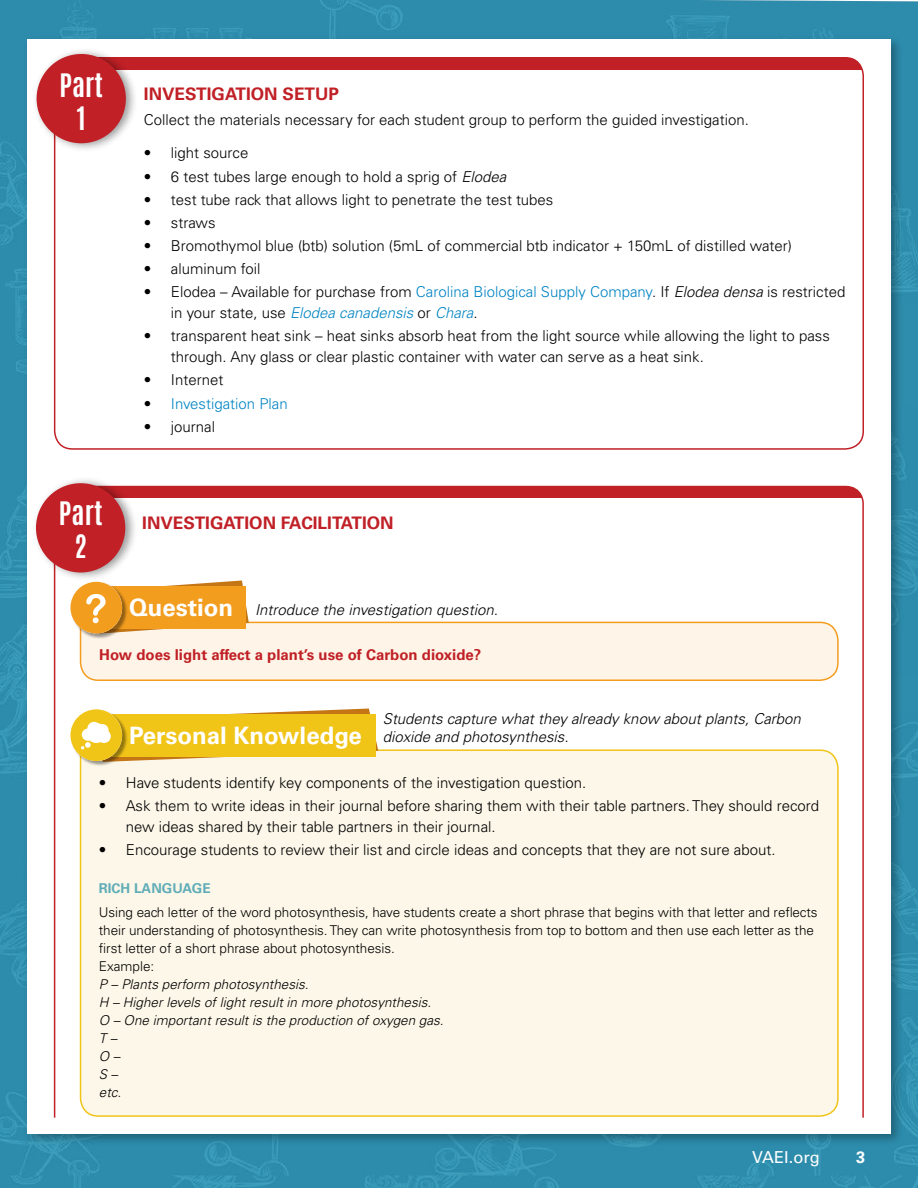
<style>
.page{position:relative;width:918px;height:1188px;background:#fff}
.page>*{position:absolute;margin:0;border:0;box-sizing:border-box;transform-origin:0 0}
.t1{font:700 27px/32.4px "Antonio";letter-spacing:.01em;color:#fff;text-align:center}
.t2{font:700 24px "Univers LT Std";color:#fff}
.t3{font:700 17.25px "Univers LT Std";color:#c02026}
.t4{font:16.5px "Univers LT Std";color:#fff}
.t5{font:700 16.5px "Univers LT Std";color:#fff}
.t6{font:300 15px/21px "Univers LT Std";color:#000}
.t7{font:italic 300 15px/18px "Univers LT Std";color:#000}
.t8{font:700 15px "Univers LT Std";color:#c02026}
.t9{font:300 15px "Univers LT Std";color:#0084c2}
.t10{font:300 13.5px/18px "Univers LT Std";letter-spacing:-.005em;color:#000}
.t11{font:italic 300 13.5px/18px "Univers LT Std";color:#000}
.t12{font:700 13.5px "Univers LT Std";color:#60adb8}
.s1{font-style:italic}
.s2{color:#0084c2}
.s3{font-style:italic;color:#0084c2}
.s4{color:#000}
.s5{font-weight:700;font-style:normal;font-size:24px;color:#fff}
</style>
<div class="page">
<img style="left:0;top:0;width:918px;height:1188px">
<svg style="left:53px;top:485px;width:812px;height:634px"></svg>
<div style="left:31px;top:476px;width:107px;height:106px;background:#000;opacity:.4"></div>
<div style="left:36px;top:483px;width:89px;height:89px;background:#c02026;border-radius:50%"></div>
<svg style="left:79px;top:621px;width:760px;height:61px;background:#fdf0de"></svg>
<div style="left:71px;top:583px;width:56px;height:56px;background:#000;opacity:.4"></div>
<svg style="left:70px;top:581px;width:179px;height:53px;background:#f1ab46"></svg>
<div style="left:79px;top:749px;width:760px;height:369px;background:#fdf7e9"></div>
<div style="left:71px;top:710px;width:56px;height:56px;background:#000;opacity:.4"></div>
<svg style="left:70px;top:709px;width:308px;height:53px;background:#f0c940"></svg>
<div style="left:55px;top:58px;width:808px;height:391px;background:#fff;border-radius:18px"></div>
<div style="left:55px;top:58px;width:808px;height:11px;background:#c02026"></div>
<div style="left:54px;top:57px;width:810px;height:393px;border:2px solid #c02026;border-radius:18px"></div>
<div style="left:32px;top:46px;width:106px;height:107px;background:#000;opacity:.4"></div>
<div style="left:37px;top:54px;width:89px;height:89px;background:#c02026;border-radius:50%"></div>
<h1 class="t1" style="left:59px;top:70px;width:45px">Part<br>1</h1>
<h1 class="t1" style="left:59px;top:498px;width:45px">Part<br>2</h1>
<p class="t3" style="left:144px;top:84px;width:197px">INVESTIGATION SETUP</p>
<p class="t6" style="left:144px;top:109px;width:607px">Collect the materials necessary for each student group to perform the guided investigation.</p>
<p class="t6" style="left:144px;top:143px;width:106px">• light source</p>
<p class="t6" style="left:144px;top:166px;width:364px">• 6 test tubes large enough to hold a sprig of <span class="s1">Elodea</span></p>
<p class="t6" style="left:144px;top:189px;width:411px">• test tube rack that allows light to penetrate the test tubes</p>
<p class="t6" style="left:144px;top:212px;width:73px">• straws</p>
<p class="t6" style="left:144px;top:235px;width:650px">• Bromothymol blue (btb) solution (5mL of commercial btb indicator + 150mL of distilled water)</p>
<p class="t6" style="left:144px;top:258px;width:118px">• aluminum foil</p>
<p class="t6" style="left:171px;top:281px;width:676px;text-indent:-27px">• Elodea – Available for purchase from <span class="s2">Carolina Biological Supply Company</span>. If <span class="s1">Elodea densa</span> is restricted in your state, use <span class="s3">Elodea canadensis</span> or <span class="s3">Chara</span>.</p>
<p class="t6" style="left:171px;top:326px;width:661px;text-indent:-27px">• transparent heat sink – heat sinks absorb heat from the light source while allowing the light to pass through. Any glass or clear plastic container with water can serve as a heat sink.</p>
<p class="t6" style="left:144px;top:370px;width:81px">• Internet</p>
<p class="t9" style="left:144px;top:394px;width:145px"><span class="s4">•</span> Investigation Plan</p>
<p class="t6" style="left:144px;top:416px;width:73px">• journal</p>
<p class="t3" style="left:142px;top:512px;width:253px">INVESTIGATION FACILITATION</p>
<p class="t7" style="left:129px;top:601px;width:370px"><span class="s5">Question</span> Introduce the investigation question.</p>
<p class="t8" style="left:99px;top:646px;width:384px">How does light affect a plant’s use of Carbon dioxide?</p>
<p class="t7" style="left:383px;top:710px;width:419px">Students capture what they already know about plants, Carbon dioxide and photosynthesis.</p>
<p class="t6" style="left:99px;top:772px;width:489px">• Have students identify key components of the investigation question.</p>
<p class="t6" style="left:126px;top:795px;width:695px;text-indent:-27px">• Ask them to write ideas in their journal before sharing them with their table partners. They should record new ideas shared by their table partners in their journal.</p>
<p class="t6" style="left:99px;top:839px;width:678px">• Encourage students to review their list and circle ideas and concepts that they are not sure about.</p>
<p class="t12" style="left:99px;top:880px;width:113px">RICH LANGUAGE</p>
<p class="t10" style="left:99px;top:904px;width:720px">Using each letter of the word photosynthesis, have students create a short phrase that begins with that letter and reflects their understanding of photosynthesis. They can write photosynthesis from top to bottom and then use each letter as the first letter of a short phrase about photosynthesis.<br>Example:</p>
<p class="t11" style="left:99px;top:976px;width:346px">P – Plants perform photosynthesis.<br>H – Higher levels of light result in more photosynthesis.<br>O – One important result is the production of oxygen gas.<br>T –<br>O –<br>S –<br>etc.</p>
<h2 class="t2" style="left:129px;top:721px;width:234px">Personal Knowledge</h2>
<p class="t4" style="left:752px;top:1148px;width:69px">VAEI.org</p>
<p class="t5" style="left:856px;top:1148px;width:11px">3</p>
</div>
